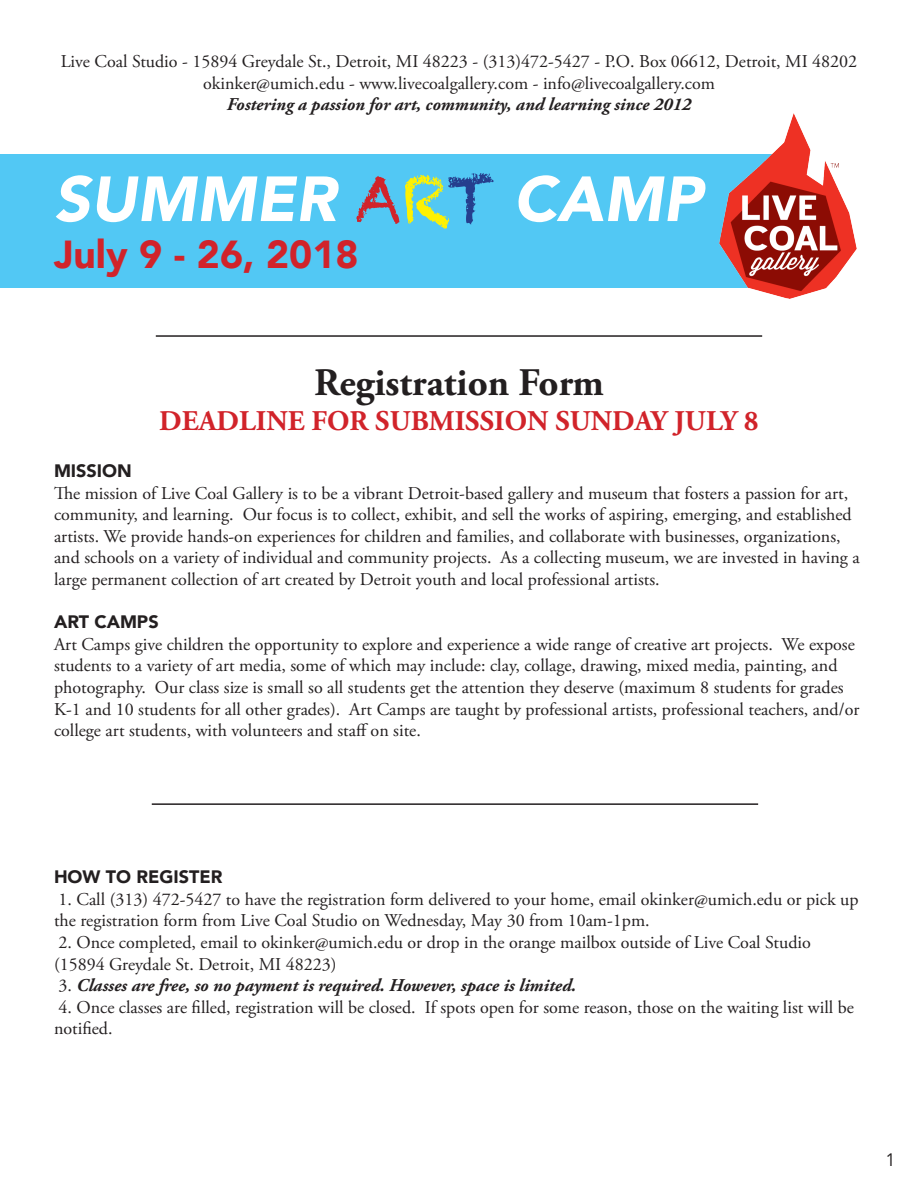
<style>
.page{position:relative;width:918px;height:1188px;background:#fff}
.page>*{position:absolute;margin:0;border:0;box-sizing:border-box;transform-origin:0 0}
.t1{font:italic 900 63px "Avenir";color:#fff}
.t2{font:700 39px "Adobe Garamond Pro";color:#231f20}
.t3{font:900 39px "Avenir";color:#d1232a}
.t4{font:700 28.5px "Adobe Garamond Pro";color:#d1232a}
.t5{font:18px/21.6px "Adobe Garamond Pro";color:#231f20}
.t6{font:italic 700 18px "Adobe Garamond Pro";color:#231f20}
.t7{font:900 18px "Avenir";color:#231f20}
.t8{font:18px "Avenir";color:#231f20}
.s1{font-family:"Chalkduster";font-weight:400;font-style:normal;color:#d1232a}
.s2{font-family:"Chalkduster";font-weight:400;font-style:normal;color:#fff101}
.s3{font-family:"Chalkduster";font-weight:400;font-style:normal;color:#253f8e}
.s4{font-weight:400;font-style:normal}
</style>
<div class="page">
<div style="left:0;top:154px;width:788px;height:134px;background:#52c8f4"></div>
<hr style="left:156px;top:335px;width:606px;height:2px;background:#231f20">
<img style="left:719px;top:114px;width:137px;height:185px">
<hr style="left:152px;top:803px;width:606px;height:2px;background:#231f20">
<p class="t5" style="left:61px;top:51px;width:798px">Live Coal Studio - 15894 Greydale St., Detroit, MI 48223 - (313)472-5427 - P.O. Box 06612, Detroit, MI 48202</p>
<p class="t5" style="left:203px;top:73px;width:513px">okinker@umich.edu - www.livecoalgallery.com - info@livecoalgallery.com</p>
<p class="t6" style="left:227px;top:94px;width:466px">Fostering a passion for art, community, and learning since 2012</p>
<p class="t1" style="left:54px;top:147px;width:650px">SUMMER <span class="s1">A</span><span class="s2">R</span><span class="s3">T</span> CAMP</p>
<p class="t3" style="left:54px;top:221px;width:306px">July 9 - 26, 2018</p>
<p class="t2" style="left:314px;top:360px;width:292px">Registration Form</p>
<p class="t4" style="left:159px;top:404px;width:601px">DEADLINE FOR SUBMISSION SUNDAY JULY 8</p>
<p class="t7" style="left:54px;top:455px;width:79px">MISSION</p>
<p class="t5" style="left:54px;top:483px;width:807px">The mission of Live Coal Gallery is to be a vibrant Detroit-based gallery and museum that fosters a passion for art, community, and learning. Our focus is to collect, exhibit, and sell the works of aspiring, emerging, and established artists. We provide hands-on experiences for children and families, and collaborate with businesses, organizations, and schools on a variety of individual and community projects. As a collecting museum, we are invested in having a large permanent collection of art created by Detroit youth and local professional artists.</p>
<p class="t7" style="left:54px;top:607px;width:106px">ART CAMPS</p>
<p class="t5" style="left:54px;top:634px;width:807px">Art Camps give children the opportunity to explore and experience a wide range of creative art projects. We expose students to a variety of art media, some of which may include: clay, collage, drawing, mixed media, painting, and photography. Our class size is small so all students get the attention they deserve (maximum 8 students for grades K-1 and 10 students for all other grades). Art Camps are taught by professional artists, professional teachers, and/or college art students, with volunteers and staff on site.</p>
<p class="t7" style="left:54px;top:862px;width:170px">HOW TO REGISTER</p>
<p class="t5" style="left:54px;top:889px;width:806px">1. Call (313) 472-5427 to have the registration form delivered to your home, email okinker@umich.edu or pick up the registration form from Live Coal Studio on Wednesday, May 30 from 10am-1pm.</p>
<p class="t5" style="left:54px;top:932px;width:758px">2. Once completed, email to okinker@umich.edu or drop in the orange mailbox outside of Live Coal Studio (15894 Greydale St. Detroit, MI 48223)</p>
<p class="t6" style="left:58px;top:975px;width:519px"><span class="s4">3.</span> Classes are free, so no payment is required. However, space is limited.</p>
<p class="t5" style="left:54px;top:997px;width:801px">4. Once classes are filled, registration will be closed. If spots open for some reason, those on the waiting list will be notified.</p>
<p class="t8" style="left:886px;top:1149px;width:12px">1</p>
</div>
